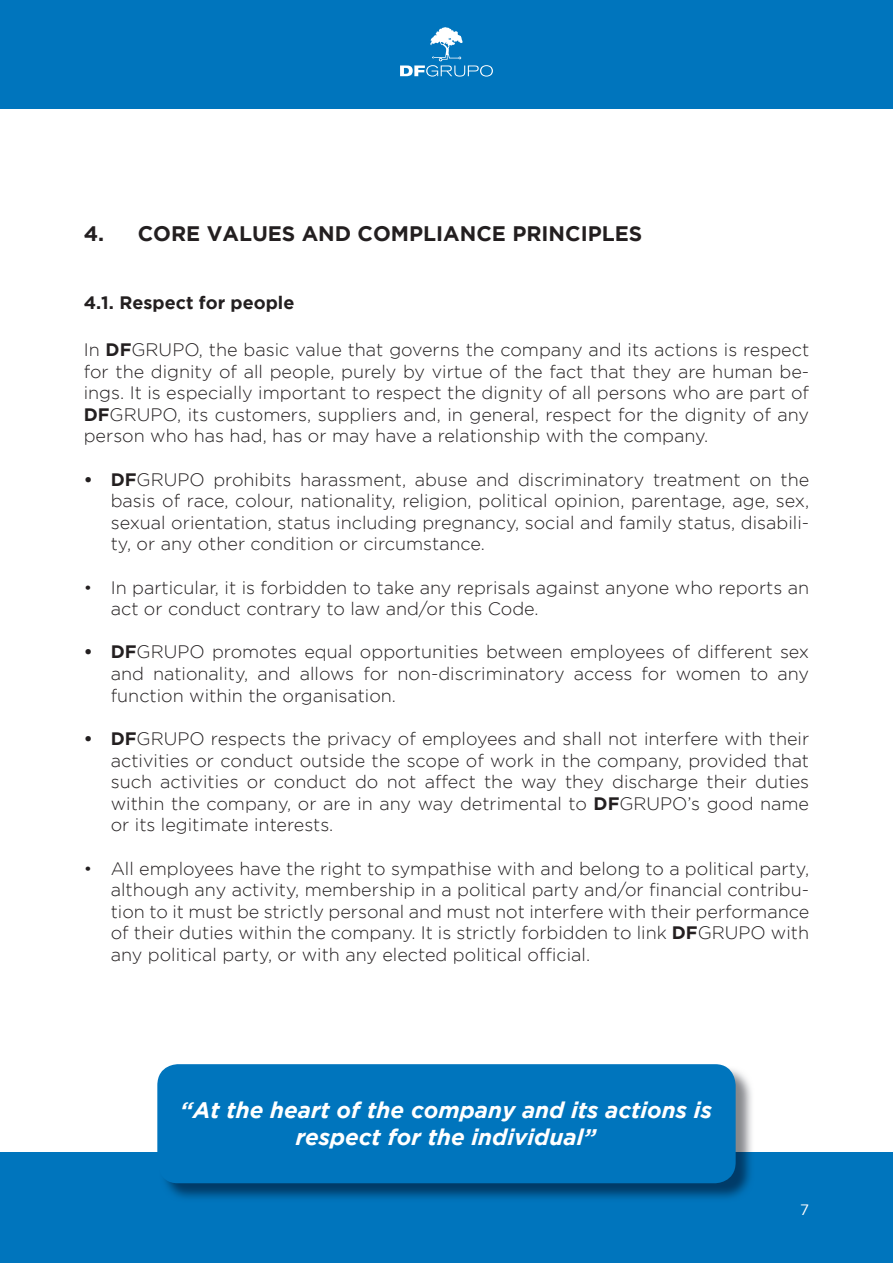
<style>
.page{position:relative;width:893px;height:1263px;background:#fff}
.page>*{position:absolute;margin:0;border:0;box-sizing:border-box;transform-origin:0 0}
.t1{font:italic 700 22.5px/27px "Gotham";color:#fff;text-align:center}
.t2{font:700 21px "Gotham";color:#231f20}
.t3{font:300 18px/21.6px "Gotham";color:#231f20;text-align:justify}
.t4{font:700 18px "Gotham";color:#231f20}
.t5{font:15px "Gotham";color:#fff}
.s1{font-weight:700}
</style>
<div class="page">
<div style="left:0;top:1152px;width:893px;height:111px;background:#0075bd"></div>
<div style="left:0;top:0;width:893px;height:108px;background:#0075bd"></div>
<svg style="left:400px;top:27px;width:93px;height:50px"></svg>
<img style="left:159px;top:1066px;width:593px;height:133px">
<div style="left:157px;top:1064px;width:579px;height:119px;background:#0075bd;border-radius:21px"></div>
<p class="t2" style="left:84px;top:221px;width:560px">4. CORE VALUES AND COMPLIANCE PRINCIPLES</p>
<p class="t4" style="left:84px;top:292px;width:212px">4.1. Respect for people</p>
<p class="t3" style="left:84px;top:339px;width:727px">In <span class="s1">DF</span>GRUPO, the basic value that governs the company and its actions is respect for the dignity of all people, purely by virtue of the fact that they are human be&shy;ings. It is especially important to respect the dignity of all persons who are part of <span class="s1">DF</span>GRUPO, its customers, suppliers and, in general, respect for the dignity of any person who has had, has or may have a relationship with the company.</p>
<p class="t3" style="left:111px;top:468px;width:700px;text-indent:-27px"><span class="s1">• DF</span>GRUPO prohibits harassment, abuse and discriminatory treatment on the basis of race, colour, nationality, religion, political opinion, parentage, age, sex, sexual orientation, status including pregnancy, social and family status, disabili&shy;ty, or any other condition or circumstance.</p>
<p class="t3" style="left:111px;top:576px;width:700px;text-indent:-27px">• In particular, it is forbidden to take any reprisals against anyone who reports an act or conduct contrary to law and/or this Code.</p>
<p class="t3" style="left:111px;top:641px;width:700px;text-indent:-27px"><span class="s1">• DF</span>GRUPO promotes equal opportunities between employees of different sex and nationality, and allows for non-discriminatory access for women to any function within the organisation.</p>
<p class="t3" style="left:111px;top:727px;width:700px;text-indent:-27px"><span class="s1">• DF</span>GRUPO respects the privacy of employees and shall not interfere with their activities or conduct outside the scope of work in the company, provided that such activities or conduct do not affect the way they discharge their duties within the company, or are in any way detrimental to <span class="s1">DF</span>GRUPO’s good name or its legitimate interests.</p>
<p class="t3" style="left:111px;top:857px;width:700px;text-indent:-27px">• All employees have the right to sympathise with and belong to a political party, although any activity, membership in a political party and/or financial contribu&shy;tion to it must be strictly personal and must not interfere with their performance of their duties within the company. It is strictly forbidden to link <span class="s1">DF</span>GRUPO with any political party, or with any elected political official.</p>
<p class="t1" style="left:180px;top:1097px;width:533px">“At the heart of the company and its actions is respect for the individual”</p>
<p class="t5" style="left:800px;top:1202px;width:10px">7</p>
</div>
